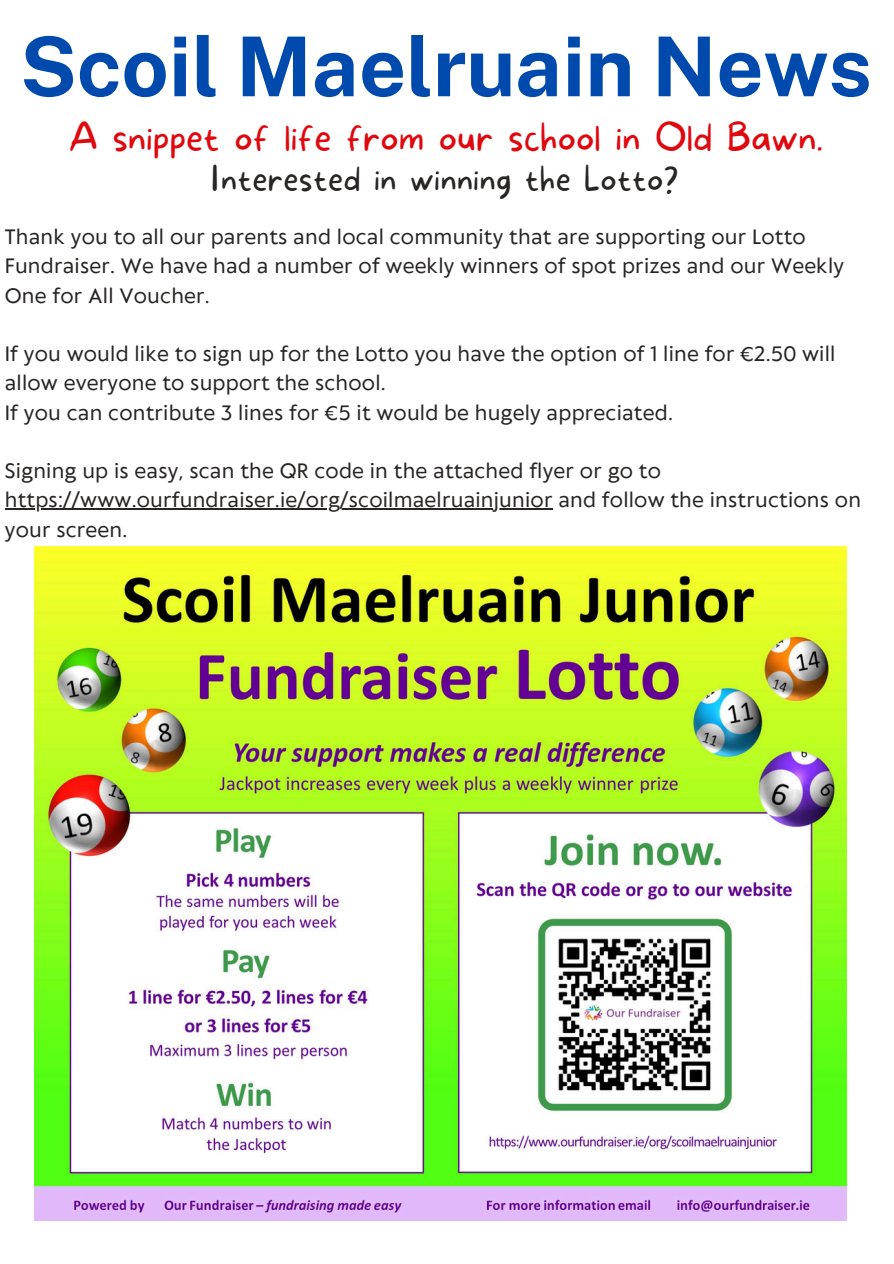
<style>
.page{position:relative;width:894px;height:1264px;background:#fff}
.page>*{position:absolute;margin:0;border:0;box-sizing:border-box;transform-origin:0 0}
.t1{font:700 82.5px "Public Sans";color:#004aad}
.t2{font:100 37.5px "More Sugar";color:#df080f}
.t3{font:100 33.3px "More Sugar";letter-spacing:.01em;color:#282625}
.t4{font:19.5px/29.2px "Klein Text";letter-spacing:.01em;color:#282625}
</style>
<div class="page">
<img style="left:35px;top:547px;width:811px;height:673px">
<hr style="left:5px;top:508px;width:547px;height:1px;background:#282625">
<p class="t1" style="left:20px;top:18px;width:853px">Scoil Maelruain News</p>
<p class="t2" style="left:69px;top:116px;width:755px">A snippet of life from our school in Old Bawn.</p>
<h3 class="t3" style="left:211px;top:159px;width:468px">Interested in winning the Lotto?</h3>
<h2 class="t4" style="left:5px;top:224px;width:840px">Thank you to all our parents and local community that are supporting our Lotto<br>Fundraiser. We have had a number of weekly winners of spot prizes and our Weekly<br>One for All Voucher.</h2>
<h3 class="t4" style="left:5px;top:341px;width:831px">If you would like to sign up for the Lotto you have the option of 1 line for €2.50 will allow everyone to support the school.</h3>
<p class="t4" style="left:5px;top:399px;width:669px">If you can contribute 3 lines for €5 it would be hugely appreciated.</p>
<p class="t4" style="left:5px;top:458px;width:657px">Signing up is easy, scan the QR code in the attached flyer or go to</p>
<p class="t4" style="left:5px;top:487px;width:857px">https://www.ourfundraiser.ie/org/scoilmaelruainjunior and follow the instructions on your screen.</p>
</div>
